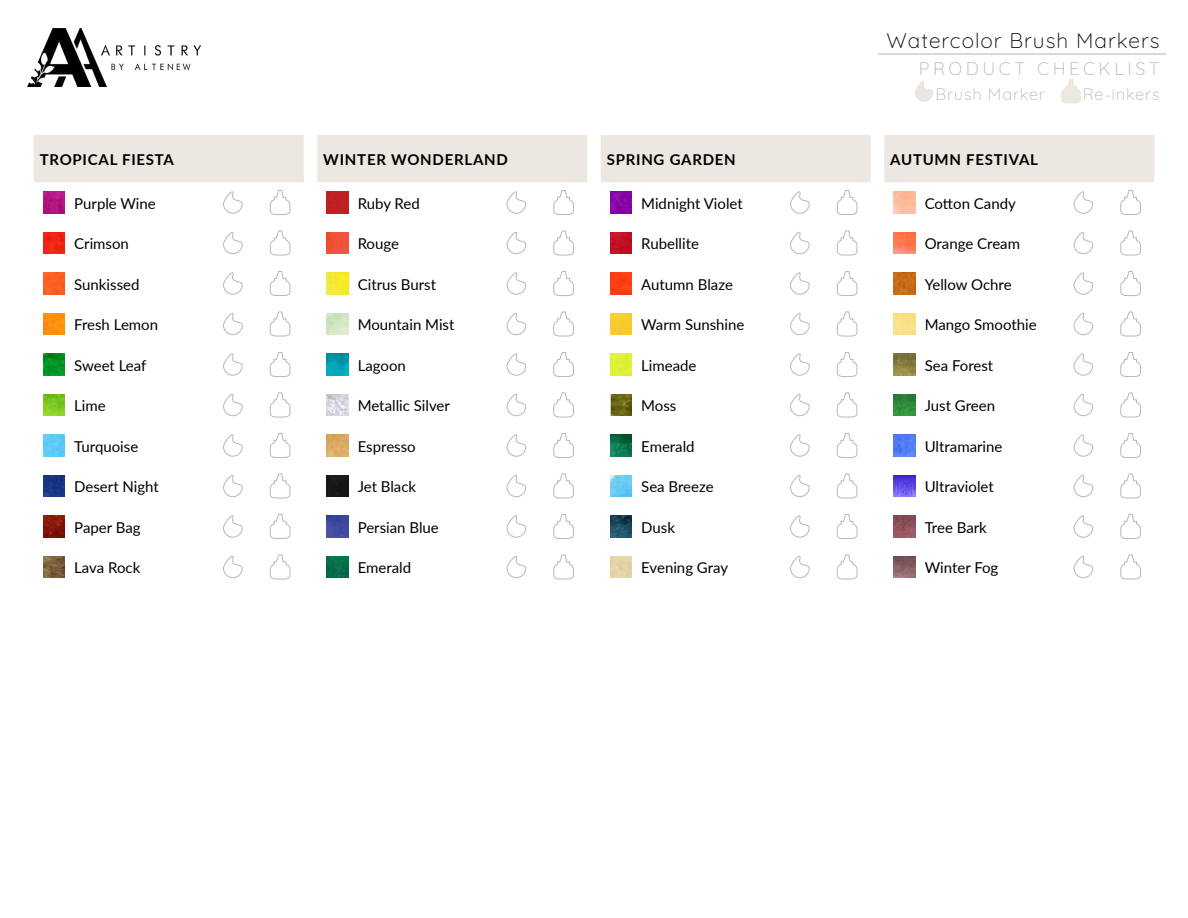
<style>
.page{position:relative;width:1188px;height:918px;background:#fff}
.page>*{position:absolute;margin:0;border:0;box-sizing:border-box;transform-origin:0 0}
.t1{font:300 21px "Quicksand";letter-spacing:.05em;color:#000}
.t2{font:300 18px "Quicksand";letter-spacing:.2em;color:#b9b3ae}
.t3{font:300 16.5px "Quicksand";letter-spacing:.05em;color:#beb6b0}
.t4{font:15px "Lato";color:#000}
.t5{font:700 15px "Lato";letter-spacing:.05em;color:#000}
</style>
<div class="page">
<hr style="left:878px;top:54px;width:288px;height:1px;background:#b9b3ae">
<svg style="left:1061px;top:79px;width:20px;height:25px"></svg>
<svg style="left:915px;top:80px;width:18px;height:22px"></svg>
<img style="left:27px;top:29px;width:174px;height:57px">
<svg style="left:34px;top:135px;width:270px;height:80px"></svg>
<img style="left:43px;top:232px;width:22px;height:22px">
<svg style="left:223px;top:231px;width:20px;height:23px"></svg>
<svg style="left:270px;top:230px;width:21px;height:26px"></svg>
<img style="left:43px;top:273px;width:22px;height:21px">
<svg style="left:223px;top:272px;width:20px;height:23px"></svg>
<svg style="left:270px;top:271px;width:21px;height:25px"></svg>
<img style="left:43px;top:313px;width:22px;height:22px">
<svg style="left:223px;top:312px;width:20px;height:23px"></svg>
<svg style="left:270px;top:311px;width:21px;height:26px"></svg>
<img style="left:43px;top:354px;width:22px;height:21px">
<svg style="left:223px;top:353px;width:20px;height:23px"></svg>
<svg style="left:270px;top:352px;width:21px;height:25px"></svg>
<img style="left:43px;top:394px;width:22px;height:22px">
<svg style="left:223px;top:393px;width:20px;height:23px"></svg>
<svg style="left:270px;top:392px;width:21px;height:26px"></svg>
<img style="left:43px;top:435px;width:22px;height:21px">
<svg style="left:223px;top:434px;width:20px;height:23px"></svg>
<svg style="left:270px;top:433px;width:21px;height:25px"></svg>
<img style="left:43px;top:475px;width:22px;height:22px">
<svg style="left:223px;top:474px;width:20px;height:23px"></svg>
<svg style="left:270px;top:473px;width:21px;height:26px"></svg>
<img style="left:43px;top:516px;width:22px;height:21px">
<svg style="left:223px;top:515px;width:20px;height:23px"></svg>
<svg style="left:270px;top:514px;width:21px;height:25px"></svg>
<img style="left:43px;top:556px;width:22px;height:22px">
<svg style="left:223px;top:555px;width:20px;height:23px"></svg>
<svg style="left:270px;top:554px;width:21px;height:26px"></svg>
<svg style="left:317px;top:135px;width:270px;height:80px"></svg>
<img style="left:327px;top:232px;width:21px;height:22px">
<svg style="left:506px;top:232px;width:20px;height:22px"></svg>
<svg style="left:553px;top:230px;width:21px;height:26px"></svg>
<img style="left:327px;top:273px;width:21px;height:21px">
<svg style="left:506px;top:272px;width:20px;height:23px"></svg>
<svg style="left:553px;top:271px;width:21px;height:25px"></svg>
<svg style="left:506px;top:313px;width:20px;height:22px"></svg>
<svg style="left:553px;top:311px;width:21px;height:26px"></svg>
<img style="left:327px;top:354px;width:21px;height:21px">
<svg style="left:506px;top:353px;width:20px;height:23px"></svg>
<svg style="left:553px;top:352px;width:21px;height:25px"></svg>
<img style="left:327px;top:394px;width:21px;height:22px">
<svg style="left:506px;top:394px;width:20px;height:22px"></svg>
<svg style="left:553px;top:392px;width:21px;height:26px"></svg>
<img style="left:327px;top:435px;width:21px;height:21px">
<svg style="left:506px;top:434px;width:20px;height:23px"></svg>
<svg style="left:553px;top:433px;width:21px;height:25px"></svg>
<img style="left:327px;top:475px;width:21px;height:22px">
<svg style="left:506px;top:475px;width:20px;height:22px"></svg>
<svg style="left:553px;top:473px;width:21px;height:26px"></svg>
<img style="left:327px;top:516px;width:21px;height:21px">
<svg style="left:506px;top:515px;width:20px;height:23px"></svg>
<svg style="left:553px;top:514px;width:21px;height:25px"></svg>
<img style="left:327px;top:556px;width:21px;height:22px">
<svg style="left:506px;top:556px;width:20px;height:22px"></svg>
<svg style="left:553px;top:554px;width:21px;height:26px"></svg>
<svg style="left:601px;top:135px;width:270px;height:80px"></svg>
<img style="left:610px;top:232px;width:22px;height:22px">
<svg style="left:790px;top:231px;width:20px;height:23px"></svg>
<svg style="left:837px;top:230px;width:21px;height:26px"></svg>
<img style="left:610px;top:273px;width:22px;height:21px">
<svg style="left:790px;top:272px;width:20px;height:23px"></svg>
<svg style="left:837px;top:271px;width:21px;height:25px"></svg>
<img style="left:610px;top:313px;width:22px;height:22px">
<svg style="left:790px;top:312px;width:20px;height:23px"></svg>
<svg style="left:837px;top:311px;width:21px;height:26px"></svg>
<img style="left:610px;top:354px;width:22px;height:21px">
<svg style="left:790px;top:353px;width:20px;height:23px"></svg>
<svg style="left:837px;top:352px;width:21px;height:25px"></svg>
<img style="left:610px;top:394px;width:22px;height:22px">
<svg style="left:790px;top:393px;width:20px;height:23px"></svg>
<svg style="left:837px;top:392px;width:21px;height:26px"></svg>
<img style="left:610px;top:435px;width:22px;height:21px">
<svg style="left:790px;top:434px;width:20px;height:23px"></svg>
<svg style="left:837px;top:433px;width:21px;height:25px"></svg>
<img style="left:610px;top:475px;width:22px;height:22px">
<svg style="left:790px;top:474px;width:20px;height:23px"></svg>
<svg style="left:837px;top:473px;width:21px;height:26px"></svg>
<img style="left:610px;top:516px;width:22px;height:21px">
<svg style="left:790px;top:515px;width:20px;height:23px"></svg>
<svg style="left:837px;top:514px;width:21px;height:25px"></svg>
<svg style="left:790px;top:555px;width:20px;height:23px"></svg>
<svg style="left:837px;top:554px;width:21px;height:26px"></svg>
<svg style="left:884px;top:135px;width:270px;height:80px"></svg>
<img style="left:894px;top:232px;width:21px;height:22px">
<svg style="left:1073px;top:232px;width:20px;height:22px"></svg>
<svg style="left:1120px;top:230px;width:21px;height:26px"></svg>
<img style="left:894px;top:273px;width:21px;height:21px">
<svg style="left:1073px;top:272px;width:20px;height:23px"></svg>
<svg style="left:1120px;top:271px;width:21px;height:25px"></svg>
<svg style="left:1073px;top:313px;width:20px;height:22px"></svg>
<svg style="left:1120px;top:311px;width:21px;height:26px"></svg>
<img style="left:894px;top:354px;width:21px;height:21px">
<svg style="left:1073px;top:353px;width:20px;height:23px"></svg>
<svg style="left:1120px;top:352px;width:21px;height:25px"></svg>
<img style="left:894px;top:394px;width:21px;height:22px">
<svg style="left:1073px;top:394px;width:20px;height:22px"></svg>
<svg style="left:1120px;top:392px;width:21px;height:26px"></svg>
<img style="left:894px;top:435px;width:21px;height:21px">
<svg style="left:1073px;top:434px;width:20px;height:23px"></svg>
<svg style="left:1120px;top:433px;width:21px;height:25px"></svg>
<img style="left:894px;top:475px;width:21px;height:22px">
<svg style="left:1073px;top:475px;width:20px;height:22px"></svg>
<svg style="left:1120px;top:473px;width:21px;height:26px"></svg>
<img style="left:894px;top:516px;width:21px;height:21px">
<svg style="left:1073px;top:515px;width:20px;height:23px"></svg>
<svg style="left:1120px;top:514px;width:21px;height:25px"></svg>
<img style="left:894px;top:556px;width:21px;height:22px">
<svg style="left:1073px;top:556px;width:20px;height:22px"></svg>
<svg style="left:1120px;top:554px;width:21px;height:26px"></svg>
<p class="t5" style="left:40px;top:148px;width:136px">TROPICAL FIESTA</p>
<p class="t4" style="left:74px;top:192px;width:83px">Purple Wine</p>
<p class="t4" style="left:74px;top:233px;width:56px">Crimson</p>
<p class="t4" style="left:74px;top:273px;width:67px">Sunkissed</p>
<p class="t4" style="left:74px;top:314px;width:85px">Fresh Lemon</p>
<p class="t4" style="left:74px;top:354px;width:74px">Sweet Leaf</p>
<p class="t4" style="left:74px;top:395px;width:33px">Lime</p>
<p class="t4" style="left:74px;top:435px;width:66px">Turquoise</p>
<p class="t4" style="left:74px;top:476px;width:86px">Desert Night</p>
<p class="t4" style="left:74px;top:516px;width:68px">Paper Bag</p>
<p class="t4" style="left:74px;top:557px;width:68px">Lava Rock</p>
<p class="t5" style="left:323px;top:148px;width:186px">WINTER WONDERLAND</p>
<p class="t4" style="left:358px;top:192px;width:64px">Ruby Red</p>
<p class="t4" style="left:358px;top:233px;width:43px">Rouge</p>
<p class="t4" style="left:358px;top:273px;width:80px">Citrus Burst</p>
<p class="t4" style="left:358px;top:314px;width:98px">Mountain Mist</p>
<p class="t4" style="left:358px;top:354px;width:50px">Lagoon</p>
<p class="t4" style="left:358px;top:395px;width:94px">Metallic Silver</p>
<p class="t4" style="left:358px;top:435px;width:60px">Espresso</p>
<p class="t4" style="left:358px;top:476px;width:60px">Jet Black</p>
<p class="t4" style="left:358px;top:516px;width:83px">Persian Blue</p>
<p class="t4" style="left:358px;top:557px;width:55px">Emerald</p>
<p class="t5" style="left:607px;top:148px;width:131px">SPRING GARDEN</p>
<p class="t4" style="left:641px;top:192px;width:103px">Midnight Violet</p>
<p class="t4" style="left:641px;top:233px;width:59px">Rubellite</p>
<p class="t4" style="left:641px;top:273px;width:93px">Autumn Blaze</p>
<p class="t4" style="left:641px;top:314px;width:105px">Warm Sunshine</p>
<p class="t4" style="left:641px;top:354px;width:57px">Limeade</p>
<p class="t4" style="left:641px;top:395px;width:37px">Moss</p>
<p class="t4" style="left:641px;top:435px;width:55px">Emerald</p>
<p class="t4" style="left:641px;top:476px;width:74px">Sea Breeze</p>
<p class="t4" style="left:641px;top:516px;width:35px">Dusk</p>
<p class="t4" style="left:641px;top:557px;width:88px">Evening Gray</p>
<h1 class="t1" style="left:887px;top:24px;width:275px">Watercolor Brush Markers</h1>
<p class="t2" style="left:919px;top:55px;width:242px">PRODUCT CHECKLIST</p>
<p class="t3" style="left:936px;top:82px;width:111px">Brush Marker</p>
<p class="t3" style="left:1083px;top:82px;width:78px">Re-inkers</p>
<p class="t5" style="left:890px;top:148px;width:149px">AUTUMN FESTIVAL</p>
<p class="t4" style="left:925px;top:192px;width:93px">Cotton Candy</p>
<p class="t4" style="left:925px;top:233px;width:97px">Orange Cream</p>
<p class="t4" style="left:925px;top:273px;width:88px">Yellow Ochre</p>
<p class="t4" style="left:925px;top:314px;width:113px">Mango Smoothie</p>
<p class="t4" style="left:925px;top:354px;width:70px">Sea Forest</p>
<p class="t4" style="left:925px;top:395px;width:72px">Just Green</p>
<p class="t4" style="left:925px;top:435px;width:79px">Ultramarine</p>
<p class="t4" style="left:925px;top:476px;width:71px">Ultraviolet</p>
<p class="t4" style="left:925px;top:516px;width:64px">Tree Bark</p>
<p class="t4" style="left:925px;top:557px;width:75px">Winter Fog</p>
</div>
